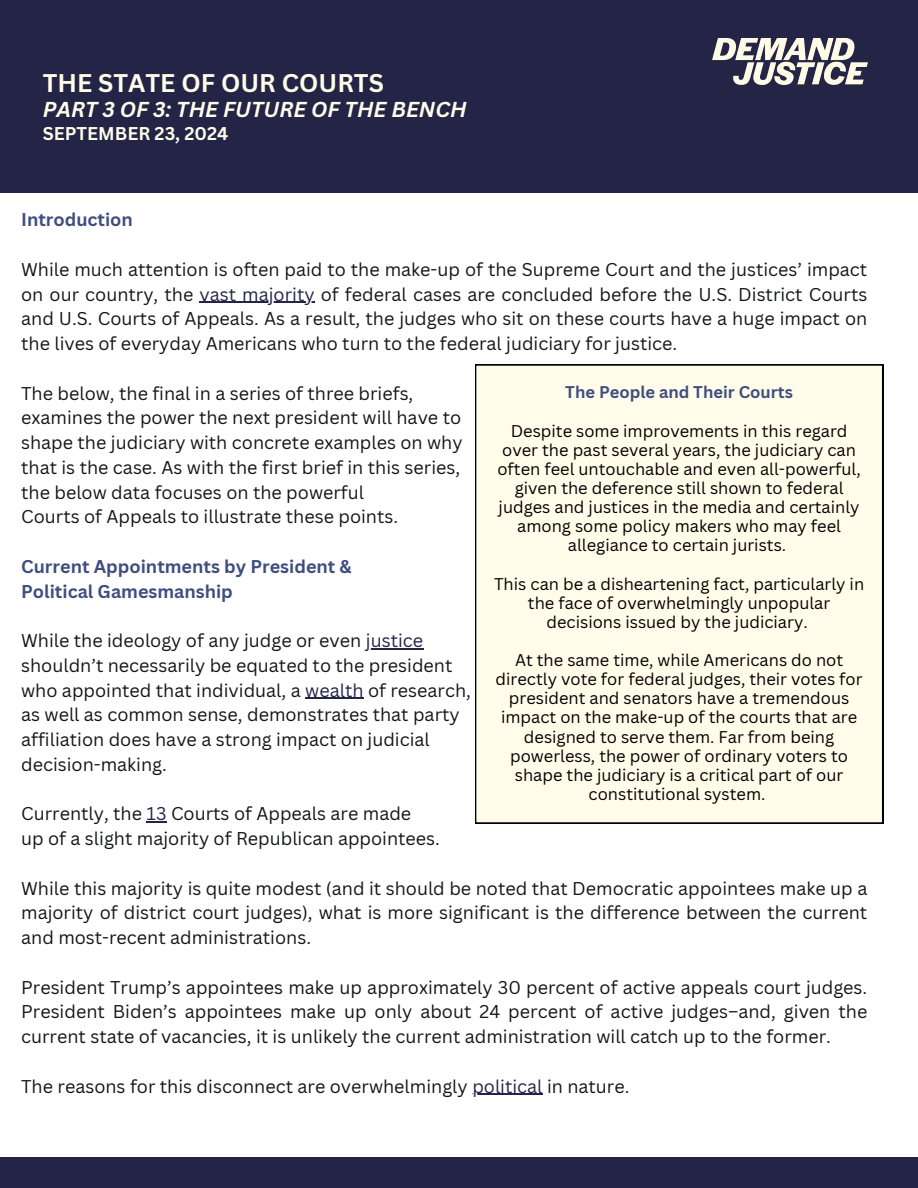
<style>
.page{position:relative;width:918px;height:1188px;background:#fff}
.page>*{position:absolute;margin:0;border:0;box-sizing:border-box;transform-origin:0 0}
.t1{font:700 24.9px "Canva Sans";color:#fffcea}
.t2{font:italic 700 21px "Canva Sans";color:#fffcea}
.t3{font:18px/24.8px "Canva Sans";color:#151618}
.t4{font:700 18px/24.8px "Canva Sans";color:#404e7f}
.t5{font:700 18px "Canva Sans";color:#fffcea}
.t6{font:16.5px/19.2px "Canva Sans";color:#000;text-align:center}
.t7{font:700 16.5px "Canva Sans";color:#404e7f}
.s1{color:#232446}
</style>
<div class="page">
<div style="left:0;top:0;width:918px;height:192px;background:#232446"></div>
<div style="left:0;top:1158px;width:918px;height:30px;background:#232446"></div>
<hr style="left:200px;top:302px;width:115px;height:1px;background:#232446">
<hr style="left:366px;top:648px;width:57px;height:1px;background:#232446">
<hr style="left:305px;top:698px;width:59px;height:1px;background:#232446">
<hr style="left:147px;top:821px;width:20px;height:2px;background:#232446">
<hr style="left:472px;top:1094px;width:71px;height:1px;background:#232446">
<div style="left:475px;top:365px;width:408px;height:458px;background:#fffcea"></div>
<img style="left:712px;top:38px;width:155px;height:47px">
<p class="t1" style="left:43px;top:66px;width:343px">THE STATE OF OUR COURTS</p>
<p class="t2" style="left:43px;top:95px;width:425px">PART 3 OF 3: THE FUTURE OF THE BENCH</p>
<p class="t5" style="left:43px;top:120px;width:187px">SEPTEMBER 23, 2024</p>
<p class="t4" style="left:21px;top:207px;width:113px">Introduction</p>
<h1 class="t3" style="left:21px;top:256px;width:848px">While much attention is often paid to the make-up of the Supreme Court and the justices’ impact on our country, the <span class="s1">vast majority</span> of federal cases are concluded before the U.S. District Courts</h1>
<p class="t3" style="left:21px;top:306px;width:848px">and U.S. Courts of Appeals. As a result, the judges who sit on these courts have a huge impact on the lives of everyday Americans who turn to the federal judiciary for justice.</p>
<p class="t3" style="left:21px;top:380px;width:394px">The below, the final in a series of three briefs,</p>
<h2 class="t3" style="left:21px;top:405px;width:442px">examines the power the next president will have to</h2>
<p class="t3" style="left:21px;top:430px;width:443px">shape the judiciary with concrete examples on why</p>
<p class="t3" style="left:21px;top:454px;width:441px">that is the case. As with the first brief in this series,</p>
<p class="t3" style="left:21px;top:479px;width:344px">the below data focuses on the powerful</p>
<p class="t3" style="left:21px;top:504px;width:379px">Courts of Appeals to illustrate these points.</p>
<p class="t4" style="left:21px;top:553px;width:332px">Current Appointments by President &amp;<br>Political Gamesmanship</p>
<p class="t3" style="left:21px;top:628px;width:404px">While the ideology of any judge or even <span class="s1">justice</span></p>
<p class="t3" style="left:21px;top:652px;width:433px">shouldn’t necessarily be equated to the president</p>
<h2 class="t3" style="left:21px;top:677px;width:451px">who appointed that individual, a <span class="s1">wealth</span> of research,</h2>
<p class="t3" style="left:21px;top:702px;width:440px">as well as common sense, demonstrates that party</p>
<p class="t3" style="left:21px;top:727px;width:410px">affiliation does have a strong impact on judicial</p>
<p class="t3" style="left:21px;top:751px;width:147px">decision-making.</p>
<p class="t3" style="left:21px;top:801px;width:392px">Currently, the <span class="s1">13</span> Courts of Appeals are made</p>
<p class="t3" style="left:21px;top:826px;width:420px">up of a slight majority of Republican appointees.</p>
<p class="t3" style="left:21px;top:875px;width:848px">While this majority is quite modest (and it should be noted that Democratic appointees make up a</p>
<p class="t3" style="left:21px;top:900px;width:848px">majority of district court judges), what is more significant is the difference between the current and most-recent administrations.</p>
<p class="t3" style="left:21px;top:974px;width:848px">President Trump’s appointees make up approximately 30 percent of active appeals court judges.</p>
<p class="t3" style="left:21px;top:999px;width:848px">President Biden’s appointees make up only about 24 percent of active judges–and, given the current state of vacancies, it is unlikely the current administration will catch up to the former.</p>
<p class="t3" style="left:21px;top:1073px;width:610px">The reasons for this disconnect are overwhelmingly <span class="s1">political</span> in nature.</p>
<p class="t7" style="left:565px;top:381px;width:229px">The People and Their Courts</p>
<p class="t6" style="left:497px;top:420px;width:365px">Despite some improvements in this regard over the past several years, the judiciary can often feel untouchable and even all-powerful, given the deference still shown to federal judges and justices in the media and certainly among some policy makers who may feel allegiance to certain jurists.</p>
<h2 class="t6" style="left:494px;top:573px;width:372px">This can be a disheartening fact, particularly in the face of overwhelmingly unpopular decisions issued by the judiciary.</h2>
<p class="t6" style="left:496px;top:650px;width:369px">At the same time, while Americans do not directly vote for federal judges, their votes for president and senators have a tremendous impact on the make-up of the courts that are designed to serve them. Far from being powerless, the power of ordinary voters to shape the judiciary is a critical part of our constitutional system.</p>
</div>
